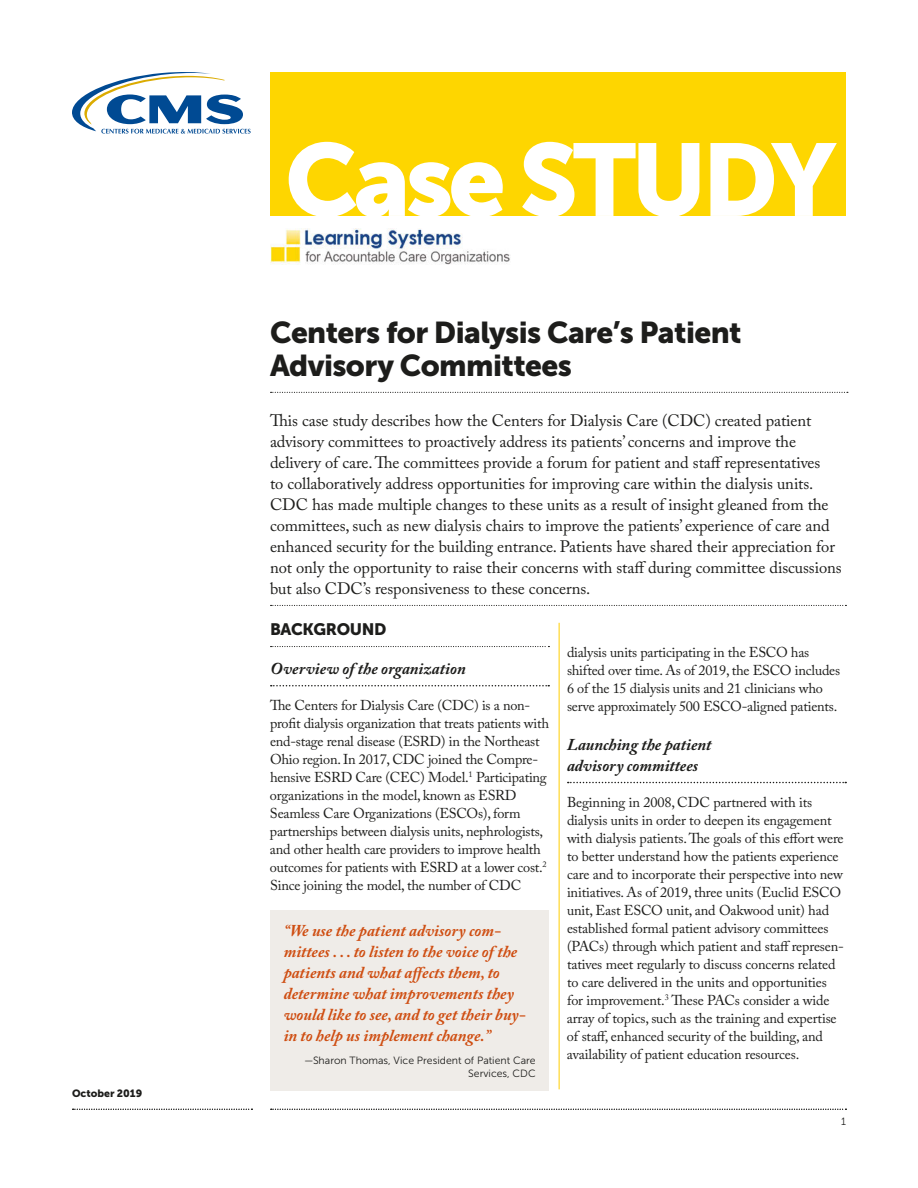
<style>
.page{position:relative;width:918px;height:1188px;background:#fff}
.page>*{position:absolute;margin:0;border:0;box-sizing:border-box;transform-origin:0 0}
.t1{font:102px "Museo Sans 900";letter-spacing:-.05em;color:#fff}
.t2{font:30px/33px "Museo Sans 900";letter-spacing:-.02em;color:#1d1d1b}
.t3{font:16.5px/21px "Adobe Caslon Pro";letter-spacing:-.005em;color:#1d1d1b}
.t4{font:italic 700 16.5px/21.1px "Adobe Caslon Pro";color:#cf4e12}
.t5{font:italic 700 16.5px/21px "Adobe Caslon Pro";color:#1d1d1b}
.t6{font:16.5px "Museo Sans 900";letter-spacing:-.02em;color:#1d1d1b}
.t7{font:14.25px/18px "Adobe Caslon Pro";letter-spacing:-.01em;color:#1d1d1b}
.t8{font:10.5px/13.5px "Museo Sans 300";color:#1d1d1b;text-align:right}
.t9{font:10.5px "Museo Sans 900";color:#1d1d1b}
</style>
<div class="page">
<svg style="left:271px;top:1109px;width:575px;height:1px"></svg>
<svg style="left:73px;top:1109px;width:179px;height:1px"></svg>
<svg style="left:271px;top:605px;width:575px;height:1px"></svg>
<svg style="left:72px;top:72px;width:179px;height:62px"></svg>
<div style="left:270px;top:72px;width:576px;height:144px;background:#fed600"></div>
<img style="left:270px;top:229px;width:240px;height:36px">
<svg style="left:271px;top:392px;width:577px;height:1px"></svg>
<svg style="left:271px;top:646px;width:278px;height:1px"></svg>
<svg style="left:271px;top:685px;width:278px;height:1px"></svg>
<svg style="left:568px;top:782px;width:278px;height:1px"></svg>
<div style="left:270px;top:910px;width:279px;height:181px;background:#efece8"></div>
<hr style="left:559px;top:623px;width:1px;height:466px;background:#ffce00">
<p class="t9" style="left:72px;top:1088px;width:72px">October 2019</p>
<h1 class="t1" style="left:285px;top:122px;width:553px">Case STUDY</h1>
<h1 class="t2" style="left:270px;top:315px;width:473px">Centers for Dialysis Care’s Patient<br>Advisory Committees</h1>
<p class="t3" style="left:270px;top:410px;width:573px">This case study describes how the Centers for Dialysis Care (CDC) created patient advisory committees to proactively address its patients’ concerns and improve the delivery of care. The committees provide a forum for patient and staff representatives<br>to collaboratively address opportunities for improving care within the dialysis units.<br>CDC has made multiple changes to these units as a result of insight gleaned from the committees, such as new dialysis chairs to improve the patients’ experience of care and enhanced security for the building entrance. Patients have shared their appreciation for not only the opportunity to raise their concerns with staff during committee discussions but also CDC’s responsiveness to these concerns.</p>
<h2 class="t6" style="left:270px;top:620px;width:118px">BACKGROUND</h2>
<h3 class="t5" style="left:270px;top:658px;width:197px">Overview of the organization</h3>
<p class="t7" style="left:270px;top:696px;width:281px">The Centers for Dialysis Care (CDC) is a non&shy;profit dialysis organization that treats patients with end-stage renal disease (ESRD) in the Northeast Ohio region. In 2017, CDC joined the Compre&shy;hensive ESRD Care (CEC) Model.<sup>1</sup> Participating organizations in the model, known as ESRD Seamless Care Organizations (ESCOs), form partnerships between dialysis units, nephrologists, and other health care providers to improve health outcomes for patients with ESRD at a lower cost.<sup>2<br></sup>Since joining the model, the number of CDC</p>
<p class="t7" style="left:567px;top:643px;width:275px">dialysis units participating in the ESCO has shifted over time. As of 2019, the ESCO includes 6 of the 15 dialysis units and 21 clinicians who serve approximately 500 ESCO-aligned patients.</p>
<h3 class="t5" style="left:567px;top:734px;width:146px">Launching the patient advisory committees</h3>
<p class="t7" style="left:567px;top:793px;width:278px">Beginning in 2008, CDC partnered with its dialysis units in order to deepen its engagement with dialysis patients. The goals of this effort were to better understand how the patients experience care and to incorporate their perspective into new initiatives. As of 2019, three units (Euclid ESCO unit, East ESCO unit, and Oakwood unit) had established formal patient advisory committees (PACs) through which patient and staff represen&shy;tatives meet regularly to discuss concerns related to care delivered in the units and opportunities for improvement.<sup>3</sup> These PACs consider a wide array of topics, such as the training and expertise of staff, enhanced security of the building, and availability of patient education resources.</p>
<p class="t4" style="left:284px;top:920px;width:244px">“We use the patient advisory com&shy;mittees . . . to listen to the voice of the patients and what affects them, to determine what improvements they would like to see, and to get their buy&shy;in to help us implement change.”</p>
<p class="t8" style="left:304px;top:1054px;width:233px">—Sharon Thomas, Vice President of Patient Care<br>Services, CDC</p>
<p class="t8" style="left:841px;top:1115px;width:6px">1</p>
</div>
